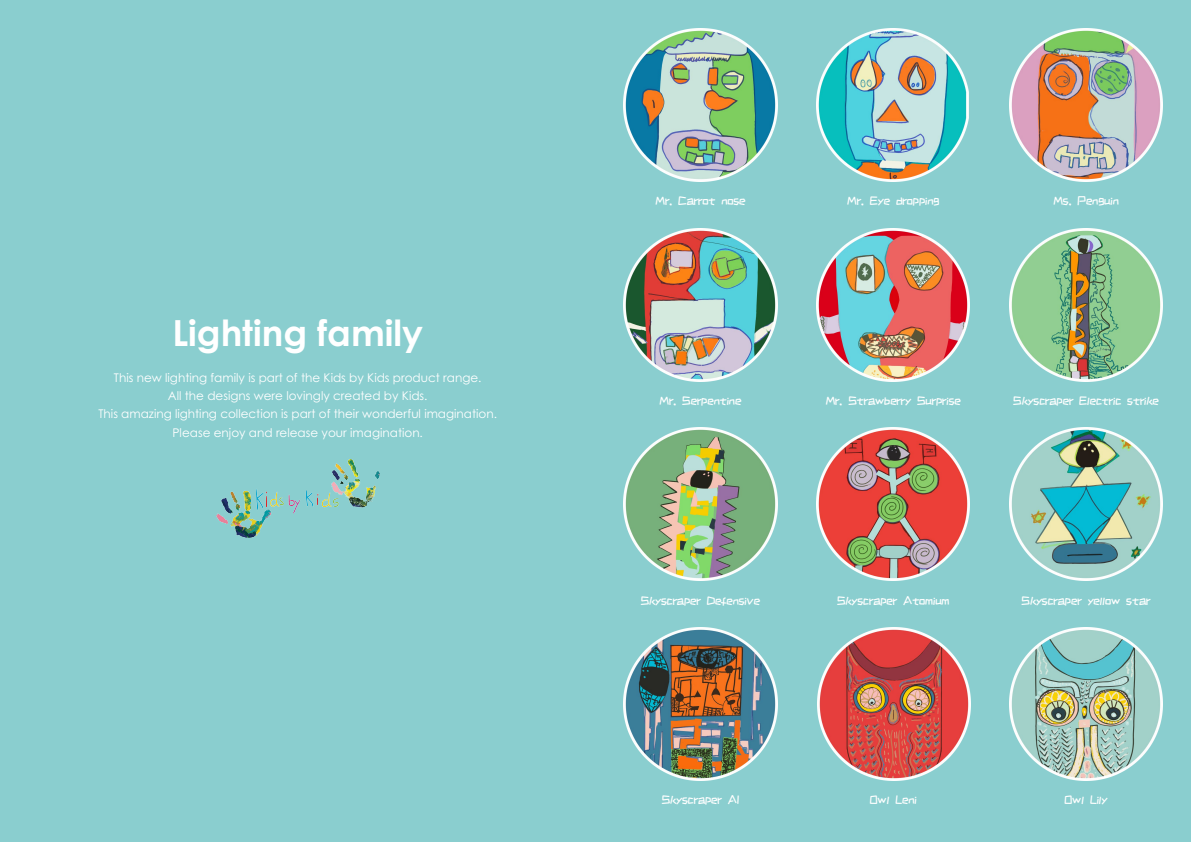
<style>
.page{position:relative;width:1191px;height:842px;background:#8acecf}
.page>*{position:absolute;margin:0;border:0;box-sizing:border-box;transform-origin:0 0}
.t1{font:700 36px "Century Gothic Std";color:#fff}
.t2{font:12px/18.4px "Century Gothic Std";color:#fff;text-align:center}
.t3{font:12px "Happy Zcool";color:#fff}
</style>
<div class="page">
<img style="left:624px;top:28px;width:153px;height:153px">
<img style="left:816px;top:28px;width:153px;height:153px">
<img style="left:1009px;top:28px;width:153px;height:153px">
<img style="left:624px;top:228px;width:153px;height:153px">
<img style="left:816px;top:228px;width:153px;height:153px">
<img style="left:1009px;top:228px;width:153px;height:153px">
<img style="left:624px;top:428px;width:153px;height:153px">
<img style="left:816px;top:428px;width:153px;height:153px">
<img style="left:1009px;top:428px;width:153px;height:153px">
<img style="left:624px;top:627px;width:153px;height:154px">
<img style="left:817px;top:627px;width:153px;height:154px">
<img style="left:1009px;top:627px;width:153px;height:154px">
<img style="left:216px;top:459px;width:163px;height:78px">
<h1 class="t1" style="left:172px;top:310px;width:252px">Lighting family</h1>
<p class="t2" style="left:98px;top:368px;width:400px">This new lighting family is part of the Kids by Kids product range.<br>All the designs were lovingly created by Kids.<br>This amazing lighting collection is part of their wonderful imagination.<br>Please enjoy and release your imagination.</p>
<p class="t3" style="left:655px;top:195px;width:91px">Mr. Carrot nose</p>
<p class="t3" style="left:847px;top:195px;width:94px">Mr. Eye dropping</p>
<p class="t3" style="left:1053px;top:195px;width:67px">Ms. Penguin</p>
<p class="t3" style="left:659px;top:394px;width:83px">Mr. Serpentine</p>
<p class="t3" style="left:825px;top:394px;width:137px">Mr. Strawberry Surprise</p>
<p class="t3" style="left:1013px;top:394px;width:147px">Skyscraper Electric strike</p>
<p class="t3" style="left:641px;top:594px;width:121px">Skyscraper Defensive</p>
<p class="t3" style="left:837px;top:594px;width:114px">Skyscraper Atomium</p>
<p class="t3" style="left:1021px;top:594px;width:130px">Skyscraper yellow star</p>
<p class="t3" style="left:662px;top:794px;width:79px">Skyscraper AI</p>
<p class="t3" style="left:870px;top:794px;width:48px">Owl Leni</p>
<p class="t3" style="left:1064px;top:794px;width:44px">Owl Lily</p>
</div>
